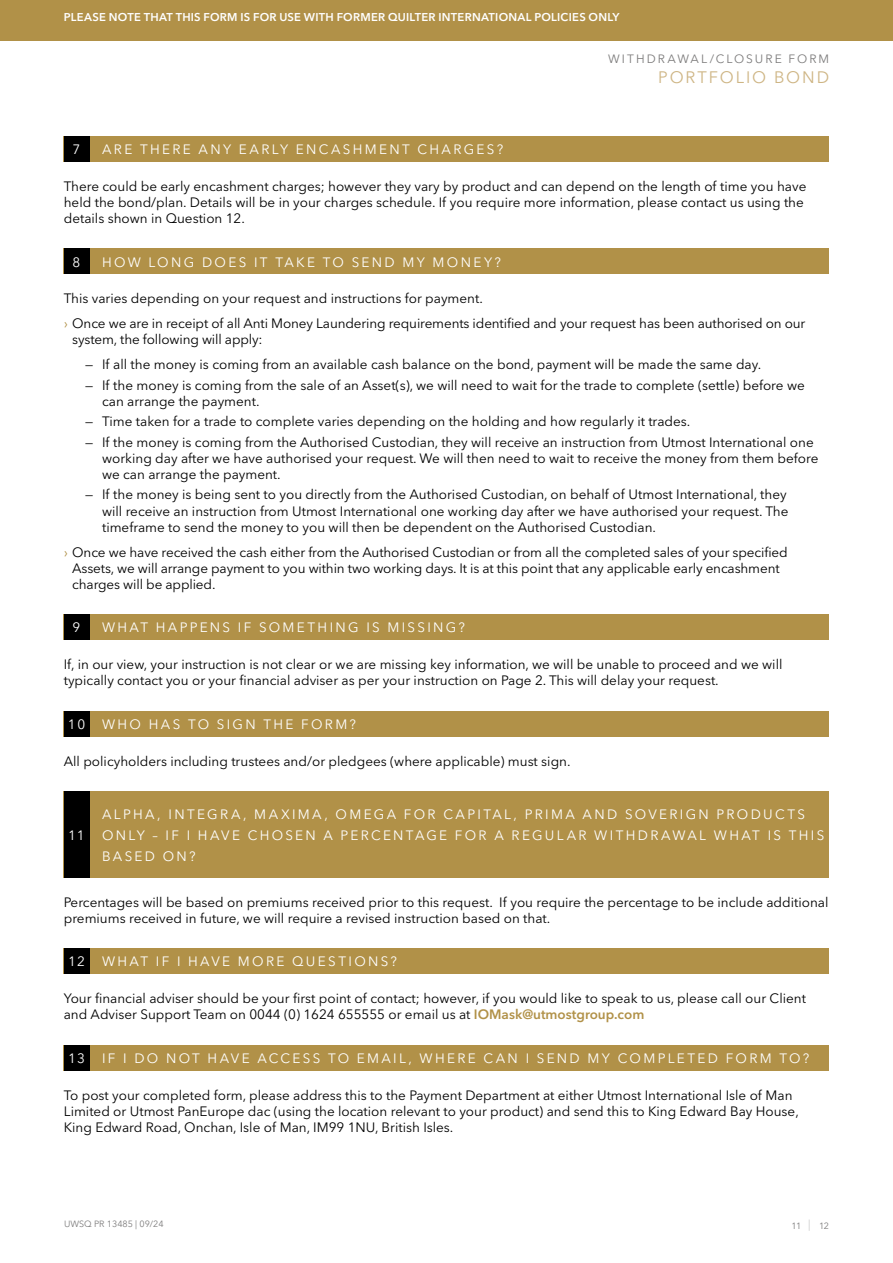
<style>
.page{position:relative;width:893px;height:1263px;background:#fff}
.page>*{position:absolute;margin:0;border:0;box-sizing:border-box;transform-origin:0 0}
.t1{font:16.5px "Avenir Next LT Pro";letter-spacing:.115em;color:#ceb584}
.t2{font:13.5px/16.2px "Avenir Next LT Pro";color:#000}
.t3{font:13.5px/21px "Avenir Next LT Pro";letter-spacing:.175em;color:#fff}
.t4{font:12px "Avenir Next LT Pro";letter-spacing:.17em;color:#7c7b7b}
.t5{font:600 11.25px "Avenir Next LT Pro";letter-spacing:.02em;color:#fff}
.t6{font:9px "Avenir Next LT Pro";color:#7c7b7b}
.s1{color:#b19148}
.s2{font-weight:600;color:#b19148}
.s3{font-weight:200;font-size:11.25px}
</style>
<div class="page">
<div style="left:0;top:0;width:893px;height:41px;background:#b19148"></div>
<div style="left:64px;top:136px;width:765px;height:26px;background:#b19148"></div>
<div style="left:64px;top:136px;width:25px;height:26px;background:#000"></div>
<div style="left:64px;top:249px;width:765px;height:25px;background:#b19148"></div>
<div style="left:64px;top:249px;width:25px;height:25px;background:#000"></div>
<div style="left:64px;top:614px;width:765px;height:26px;background:#b19148"></div>
<div style="left:64px;top:614px;width:25px;height:26px;background:#000"></div>
<div style="left:64px;top:711px;width:765px;height:25px;background:#b19148"></div>
<div style="left:64px;top:711px;width:25px;height:25px;background:#000"></div>
<div style="left:64px;top:791px;width:765px;height:87px;background:#b19148"></div>
<div style="left:65px;top:791px;width:25px;height:87px;background:#000"></div>
<div style="left:64px;top:948px;width:765px;height:26px;background:#b19148"></div>
<div style="left:64px;top:948px;width:25px;height:26px;background:#000"></div>
<div style="left:64px;top:1045px;width:765px;height:25px;background:#b19148"></div>
<div style="left:64px;top:1045px;width:25px;height:25px;background:#000"></div>
<p class="t5" style="left:64px;top:11px;width:557px">PLEASE NOTE THAT THIS FORM IS FOR USE WITH FORMER QUILTER INTERNATIONAL POLICIES ONLY</p>
<p class="t4" style="left:608px;top:52px;width:222px">WITHDRAWAL/CLOSURE FORM</p>
<p class="t1" style="left:658px;top:67px;width:172px">PORTFOLIO BOND</p>
<p class="t3" style="left:73px;top:139px;width:9px">7</p>
<p class="t3" style="left:102px;top:139px;width:403px">ARE THERE ANY EARLY ENCASHMENT CHARGES?</p>
<p class="t2" style="left:64px;top:178px;width:744px">There could be early encashment charges; however they vary by product and can depend on the length of time you have held the bond/plan. Details will be in your charges schedule. If you require more information, please contact us using the details shown in Question 12.</p>
<p class="t3" style="left:73px;top:251px;width:9px">8</p>
<p class="t3" style="left:102px;top:251px;width:400px">HOW LONG DOES IT TAKE TO SEND MY MONEY?</p>
<p class="t2" style="left:64px;top:286px;width:743px;line-height:24.8px">This varies depending on your request and instructions for payment.<br><span class="s1">›</span> Once we are in receipt of all Anti Money Laundering requirements identified and your request has been authorised on our</p>
<p class="t2" style="left:72px;top:331px;width:192px">system, the following will apply:</p>
<p class="t2" style="left:85px;top:356px;width:678px">— If all the money is coming from an available cash balance on the bond, payment will be made the same day.</p>
<p class="t2" style="left:102px;top:377px;width:704px;text-indent:-17px">— If the money is coming from the sale of an Asset(s), we will need to wait for the trade to complete (settle) before we can arrange the payment.</p>
<p class="t2" style="left:85px;top:413px;width:607px">— Time taken for a trade to complete varies depending on the holding and how regularly it trades.</p>
<p class="t2" style="left:102px;top:434px;width:718px;text-indent:-17px">— If the money is coming from the Authorised Custodian, they will receive an instruction from Utmost International one working day after we have authorised your request. We will then need to wait to receive the money from them before we can arrange the payment.</p>
<p class="t2" style="left:102px;top:487px;width:688px;text-indent:-17px">— If the money is being sent to you directly from the Authorised Custodian, on behalf of Utmost International, they will receive an instruction from Utmost International one working day after we have authorised your request. The timeframe to send the money to you will then be dependent on the Authorised Custodian.</p>
<p class="t2" style="left:72px;top:544px;width:717px;text-indent:-9px"><span class="s1">›</span> Once we have received the cash either from the Authorised Custodian or from all the completed sales of your specified<br>Assets, we will arrange payment to you within two working days. It is at this point that any applicable early encashment charges will be applied.</p>
<p class="t3" style="left:73px;top:617px;width:9px">9</p>
<p class="t3" style="left:102px;top:617px;width:364px">WHAT HAPPENS IF SOMETHING IS MISSING?</p>
<p class="t2" style="left:64px;top:656px;width:720px">If, in our view, your instruction is not clear or we are missing key information, we will be unable to proceed and we will typically contact you or your financial adviser as per your instruction on Page 2. This will delay your request.</p>
<p class="t3" style="left:68px;top:713px;width:19px">10</p>
<p class="t3" style="left:102px;top:713px;width:256px">WHO HAS TO SIGN THE FORM?</p>
<p class="t2" style="left:64px;top:753px;width:508px">All policyholders including trustees and/or pledgees (where applicable) must sign.</p>
<p class="t3" style="left:102px;top:804px;width:724px">ALPHA, INTEGRA, MAXIMA, OMEGA FOR CAPITAL, PRIMA AND SOVERIGN PRODUCTS<br>ONLY – IF I HAVE CHOSEN A PERCENTAGE FOR A REGULAR WITHDRAWAL WHAT IS THIS<br>BASED ON?</p>
<p class="t2" style="left:64px;top:894px;width:766px">Percentages will be based on premiums received prior to this request. If you require the percentage to be include additional premiums received in future, we will require a revised instruction based on that.</p>
<p class="t3" style="left:68px;top:951px;width:19px">12</p>
<p class="t3" style="left:102px;top:951px;width:296px">WHAT IF I HAVE MORE QUESTIONS?</p>
<p class="t2" style="left:64px;top:990px;width:744px">Your financial adviser should be your first point of contact; however, if you would like to speak to us, please call our Client and Adviser Support Team on 0044 (0) 1624 655555 or email us at <span class="s2">IOMask@utmostgroup.com</span></p>
<p class="t3" style="left:68px;top:1047px;width:18px">13</p>
<p class="t3" style="left:102px;top:1047px;width:709px">IF I DO NOT HAVE ACCESS TO EMAIL, WHERE CAN I SEND MY COMPLETED FORM TO?</p>
<p class="t2" style="left:64px;top:1087px;width:737px">To post your completed form, please address this to the Payment Department at either Utmost International Isle of Man<br>Limited or Utmost PanEurope dac (using the location relevant to your product) and send this to King Edward Bay House,<br>King Edward Road, Onchan, Isle of Man, IM99 1NU, British Isles.</p>
<p class="t3" style="left:68px;top:825px;width:18px">11</p>
<p class="t6" style="left:64px;top:1219px;width:101px">UWSQ PR 13485 | 09/24</p>
<p class="t6" style="left:792px;top:1220px;width:39px">11 <span class="s3">|</span> 12</p>
</div>
